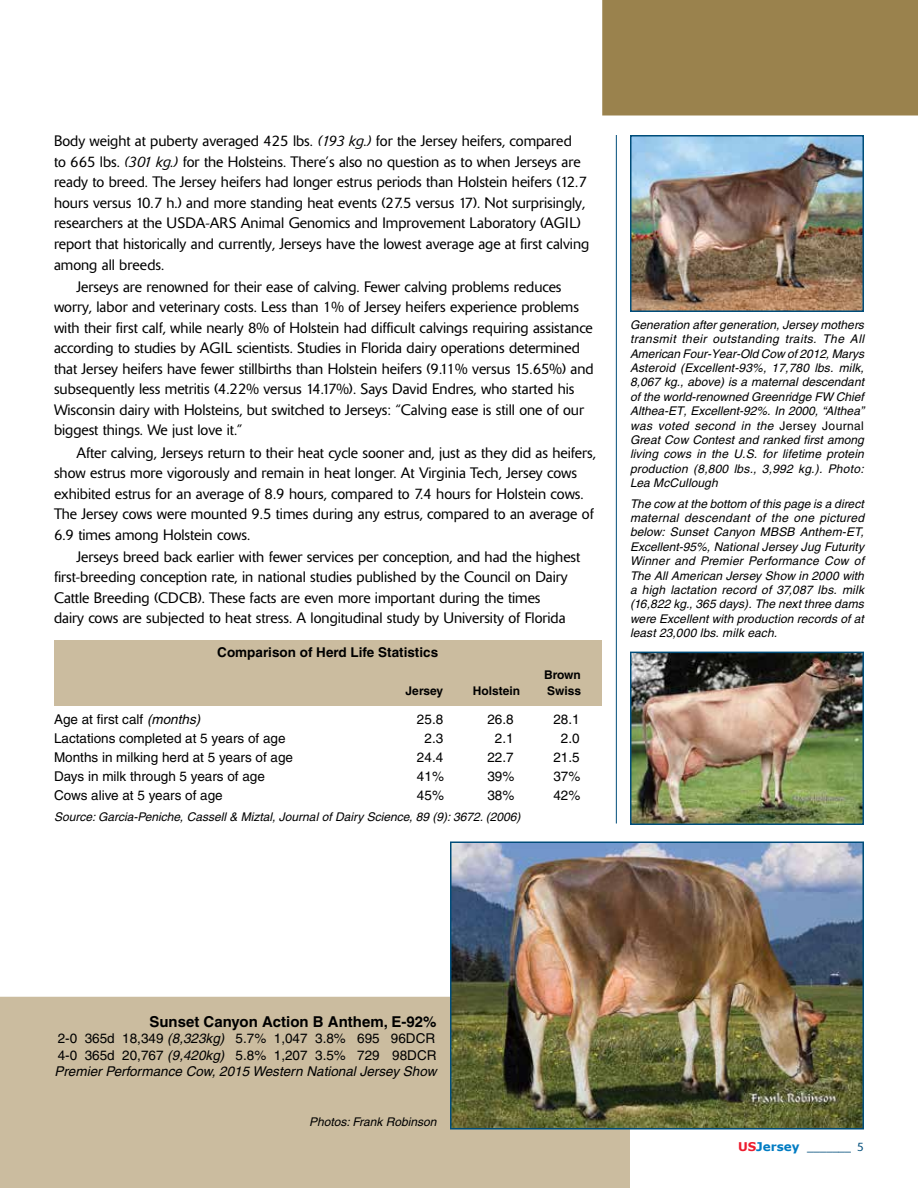
<style>
.page{position:relative;width:918px;height:1188px;background:#fff}
.page>*{position:absolute;margin:0;border:0;box-sizing:border-box;transform-origin:0 0}
.t1{font:300 15px/20.5px "Delta";color:#000}
.t2{font:700 15px "Helvetica";color:#000}
.t3{font:13.5px "Helvetica";color:#000}
.t4{font:italic 13.5px/16.2px "Helvetica";color:#000;text-align:justify}
.t5{font:700 13.5px "Helvetica";color:#000}
.t6{font:italic 12px/14.4px "Helvetica";letter-spacing:.005em;color:#000;text-align:justify}
.t7{font:700 12px "Helvetica";color:#000}
.t8{font:12px "Trebuchet MS";color:#004d7a}
.s1{font-style:italic}
.s2{font-style:normal}
.s3{font-family:"Verdana";font-weight:700;color:#ed1c2e}
.s4{font-family:"Verdana";font-weight:700;color:#007cc3}
.s5{font-family:"Delta";font-weight:300}
</style>
<div class="page">
<div style="left:0;top:997px;width:630px;height:191px;background:#cbbc9f"></div>
<img style="left:453px;top:845px;width:408px;height:282px">
<div style="left:450px;top:842px;width:414px;height:288px;border:2px solid #004d7a"></div>
<hr style="left:616px;top:135px;width:1px;height:689px;background:#004d7a">
<div style="left:602px;top:0;width:316px;height:116px;background:#9a824d"></div>
<div style="left:54px;top:640px;width:548px;height:66px;background:#cbbc9f"></div>
<img style="left:633px;top:655px;width:228px;height:167px">
<div style="left:630px;top:652px;width:234px;height:173px;border:2px solid #004d7a"></div>
<img style="left:633px;top:138px;width:228px;height:171px">
<div style="left:630px;top:135px;width:234px;height:177px;border:2px solid #004d7a"></div>
<p class="t1" style="left:54px;top:131px;width:537px">Body weight at puberty averaged 425 lbs. <span class="s1">(193 kg.)</span> for the Jersey heifers, compared<br>to 665 lbs. <span class="s1">(301 kg.)</span> for the Holsteins. There’s also no question as to when Jerseys are ready to breed. The Jersey heifers had longer estrus periods than Holstein heifers (12.7 hours versus 10.7 h.) and more standing heat events (27.5 versus 17). Not surprisingly, researchers at the USDA-ARS Animal Genomics and Improvement Laboratory (AGIL) report that historically and currently, Jerseys have the lowest average age at first calving among all breeds.</p>
<p class="t1" style="left:54px;top:276px;width:541px;text-indent:22px">Jerseys are renowned for their ease of calving. Fewer calving problems reduces worry, labor and veterinary costs. Less than 1% of Jersey heifers experience problems with their first calf, while nearly 8% of Holstein had difficult calvings requiring assistance according to studies by AGIL scientists. Studies in Florida dairy operations determined that Jersey heifers have fewer stillbirths than Holstein heifers (9.11% versus 15.65%) and subsequently less metritis (4.22% versus 14.17%). Says David Endres, who started his Wisconsin dairy with Holsteins, but switched to Jerseys: “Calving ease is still one of our biggest things. We just love it.”</p>
<p class="t1" style="left:54px;top:442px;width:543px;text-indent:22px">After calving, Jerseys return to their heat cycle sooner and, just as they did as heifers, show estrus more vigorously and remain in heat longer. At Virginia Tech, Jersey cows exhibited estrus for an average of 8.9 hours, compared to 7.4 hours for Holstein cows.<br>The Jersey cows were mounted 9.5 times during any estrus, compared to an average of 6.9 times among Holstein cows.</p>
<p class="t1" style="left:54px;top:546px;width:528px;text-indent:22px">Jerseys breed back earlier with fewer services per conception, and had the highest first-breeding conception rate, in national studies published by the Council on Dairy Cattle Breeding (CDCB). These facts are even more important during the times<br>dairy cows are subjected to heat stress. A longitudinal study by University of Florida</p>
<p class="t5" style="left:217px;top:644px;width:222px">Comparison of Herd Life Statistics</p>
<p class="t7" style="left:544px;top:668px;width:38px">Brown</p>
<p class="t7" style="left:406px;top:684px;width:39px">Jersey</p>
<p class="t7" style="left:473px;top:684px;width:49px">Holstein</p>
<p class="t7" style="left:547px;top:684px;width:36px">Swiss</p>
<p class="t3" style="left:54px;top:711px;width:148px">Age at first calf <span class="s1">(months)</span></p>
<p class="t3" style="left:417px;top:711px;width:28px">25.8</p>
<p class="t3" style="left:487px;top:711px;width:28px">26.8</p>
<p class="t3" style="left:553px;top:711px;width:28px">28.1</p>
<p class="t3" style="left:54px;top:730px;width:233px">Lactations completed at 5 years of age</p>
<p class="t3" style="left:424px;top:730px;width:20px">2.3</p>
<p class="t3" style="left:495px;top:730px;width:20px">2.1</p>
<p class="t3" style="left:561px;top:730px;width:20px">2.0</p>
<p class="t3" style="left:54px;top:749px;width:241px">Months in milking herd at 5 years of age</p>
<p class="t3" style="left:417px;top:749px;width:28px">24.4</p>
<p class="t3" style="left:487px;top:749px;width:28px">22.7</p>
<p class="t3" style="left:553px;top:749px;width:28px">21.5</p>
<p class="t3" style="left:54px;top:769px;width:212px">Days in milk through 5 years of age</p>
<p class="t3" style="left:417px;top:769px;width:29px">41%</p>
<p class="t3" style="left:487px;top:769px;width:29px">39%</p>
<p class="t3" style="left:553px;top:769px;width:29px">37%</p>
<p class="t3" style="left:54px;top:788px;width:170px">Cows alive at 5 years of age</p>
<p class="t3" style="left:417px;top:788px;width:29px">45%</p>
<p class="t3" style="left:487px;top:788px;width:29px">38%</p>
<p class="t3" style="left:553px;top:788px;width:29px">42%</p>
<p class="t6" style="left:54px;top:809px;width:468px">Source: Garcia-Peniche, Cassell &amp; Miztal, Journal of Dairy Science, 89 (9): 3672. (2006)</p>
<p class="t6" style="left:630px;top:317px;width:236px">Generation after generation, Jersey mothers transmit their outstanding traits. The All American Four-Year-Old Cow of 2012, Marys Asteroid (Excellent-93%, 17,780 lbs. milk, 8,067 kg., above) is a maternal descendant of the world-renowned Greenridge FW Chief Althea-ET, Excellent-92%. In 2000, “Althea” was voted second in the <span class="s2">Jersey Journal </span>Great Cow Contest and ranked first among living cows in the U.S. for lifetime protein production (8,800 lbs., 3,992 kg.). Photo:<br>Lea McCullough</p>
<p class="t6" style="left:630px;top:496px;width:236px">The cow at the bottom of this page is a direct maternal descendant of the one pictured below: Sunset Canyon MBSB Anthem-ET, Excellent-95%, National Jersey Jug Futurity Winner and Premier Performance Cow of The All American Jersey Show in 2000 with a high lactation record of 37,087 lbs. milk (16,822 kg., 365 days). The next three dams were Excellent with production records of at least 23,000 lbs. milk each.</p>
<p class="t2" style="left:149px;top:1013px;width:289px">Sunset Canyon Action B Anthem, E-92%</p>
<p class="t4" style="left:54px;top:1030px;width:384px"><span class="s2">2-0 365d 18,349</span> (8,323kg) <span class="s2">5.7% 1,047 3.8% 695 96DCR 4-0 365d 20,767</span> (9,420kg) <span class="s2">5.8% 1,207 3.5% 729 98DCR </span>Premier Performance Cow, 2015 Western National Jersey Show</p>
<p class="t6" style="left:309px;top:1115px;width:129px">Photos: Frank Robinson</p>
<p class="t8" style="left:738px;top:1139px;width:127px"><span class="s3">US</span><span class="s4">Jersey</span> _______ <span class="s5">5</span></p>
</div>
